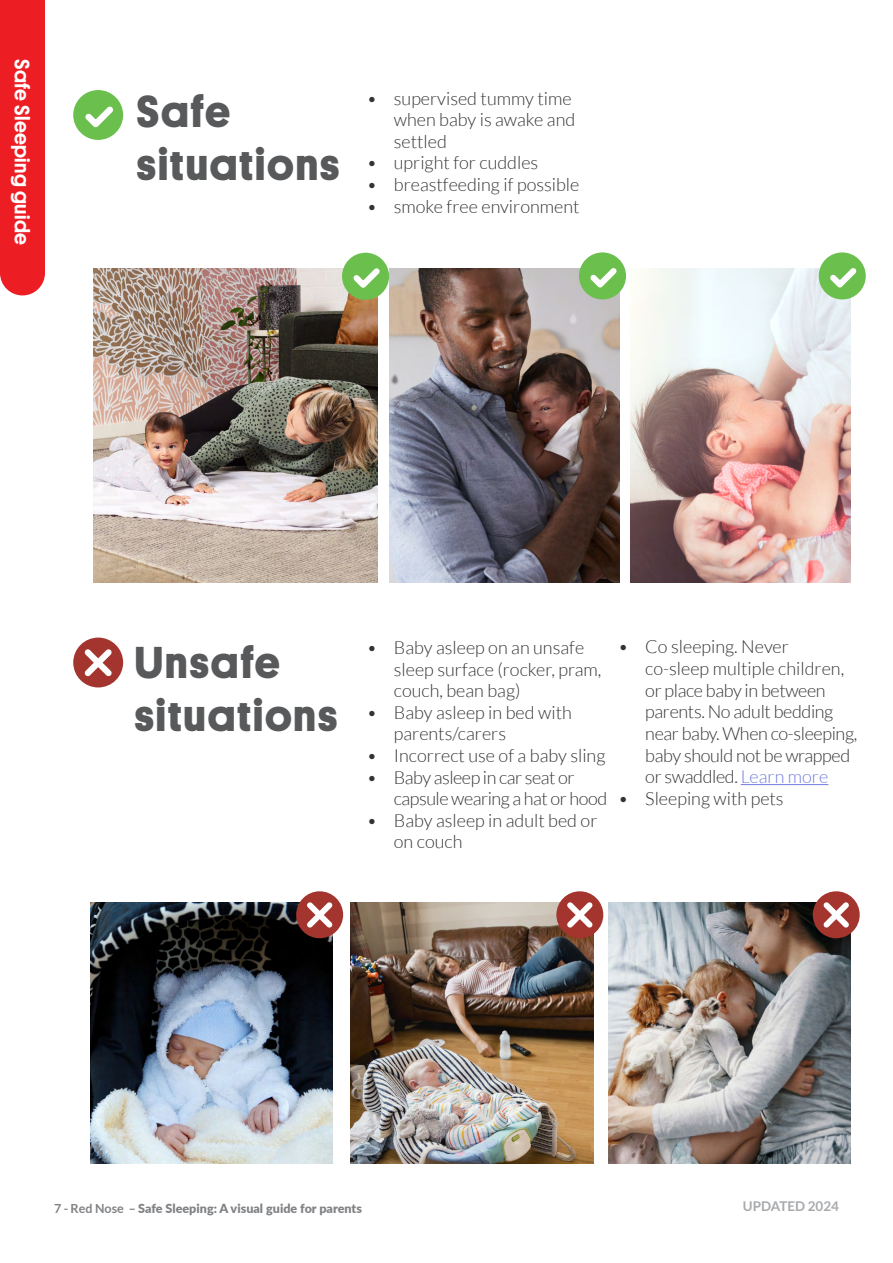
<style>
.page{position:relative;width:893px;height:1263px;background:#fff}
.page>*{position:absolute;margin:0;border:0;box-sizing:border-box;transform-origin:0 0}
.t1{font:700 45px/52.5px "Platform";letter-spacing:.04em;color:#58595b}
.t2{font:500 21px "Platform";letter-spacing:.02em;color:#fff}
.t3{font:300 18px/21.6px "Lato";color:#333}
.t4{font:300 18px/21.6px "Lato";letter-spacing:-.02em;color:#333}
.t5{font:300 18px/21.6px "Lato";letter-spacing:-.025em;color:#333}
.t6{font:700 13.5px "Lato";color:#a7a9ac}
.t7{font:900 12.6px "Lato";color:#808285}
.s1{color:#727dde}
.s2{font-weight:700}
</style>
<div class="page">
<div style="left:0;top:0;width:45px;height:295px;background:#ed1d24"></div>
<img style="left:94px;top:268px;width:283px;height:314px">
<img style="left:91px;top:902px;width:242px;height:261px">
<img style="left:351px;top:902px;width:242px;height:261px">
<img style="left:389px;top:268px;width:231px;height:314px">
<img style="left:608px;top:902px;width:242px;height:261px">
<hr style="left:741px;top:784px;width:87px;height:1px;background:#727dde">
<img style="left:631px;top:268px;width:219px;height:314px">
<div style="left:556px;top:891px;width:47px;height:47px;background:#a4352e;border-radius:50%"></div>
<svg style="left:567px;top:902px;width:26px;height:25px"></svg>
<div style="left:296px;top:891px;width:47px;height:47px;background:#a4352e;border-radius:50%"></div>
<svg style="left:307px;top:902px;width:26px;height:25px"></svg>
<div style="left:813px;top:891px;width:47px;height:47px;background:#a4352e;border-radius:50%"></div>
<svg style="left:823px;top:902px;width:26px;height:25px"></svg>
<div style="left:342px;top:253px;width:47px;height:47px;background:#6bbf4d;border-radius:50%"></div>
<svg style="left:353px;top:268px;width:27px;height:20px"></svg>
<div style="left:579px;top:252px;width:47px;height:47px;background:#6bbf4d;border-radius:50%"></div>
<svg style="left:590px;top:268px;width:26px;height:20px"></svg>
<div style="left:819px;top:252px;width:47px;height:47px;background:#6bbf4d;border-radius:50%"></div>
<svg style="left:830px;top:268px;width:26px;height:20px"></svg>
<div style="left:73px;top:90px;width:50px;height:50px;background:#6bbf4d;border-radius:50%"></div>
<svg style="left:85px;top:106px;width:28px;height:22px"></svg>
<div style="left:73px;top:638px;width:50px;height:49px;background:#a4352e;border-radius:50%"></div>
<svg style="left:84px;top:649px;width:28px;height:27px"></svg>
<p class="t2" style="left:37px;top:59px;width:187px;rotate:90deg">Safe Sleeping guide</p>
<h1 class="t1" style="left:137px;top:83px;width:204px">Safe situations</h1>
<p class="t3" style="left:394px;top:87px;width:183px;text-indent:-27px">• supervised tummy time when baby is awake and settled</p>
<p class="t3" style="left:367px;top:152px;width:173px">• upright for cuddles</p>
<p class="t3" style="left:367px;top:174px;width:214px">• breastfeeding if possible</p>
<p class="t3" style="left:367px;top:195px;width:214px">• smoke free environment</p>
<h1 class="t1" style="left:134px;top:633px;width:204px">Unsafe situations</h1>
<p class="t3" style="left:394px;top:637px;width:209px;text-indent:-27px">• Baby asleep on an unsafe sleep surface (rocker, pram, couch, bean bag)</p>
<p class="t3" style="left:394px;top:701px;width:179px;text-indent:-27px">• Baby asleep in bed with parents/carers</p>
<p class="t3" style="left:367px;top:745px;width:240px">• Incorrect use of a baby sling</p>
<p class="t5" style="left:394px;top:766px;width:215px;text-indent:-27px">• Baby asleep in car seat or capsule wearing a hat or hood</p>
<p class="t3" style="left:394px;top:809px;width:205px;text-indent:-27px">• Baby asleep in adult bed or on couch</p>
<p class="t4" style="left:645px;top:636px;width:213px;text-indent:-27px">• Co sleeping. Never co-sleep multiple children, or place baby in between parents. No adult bedding near baby. When co-sleeping, baby should not be wrapped or swaddled. <span class="s1">Learn more</span></p>
<p class="t3" style="left:618px;top:787px;width:167px">• Sleeping with pets</p>
<p class="t7" style="left:54px;top:1199px;width:309px"><span class="s2">7 - Red Nose –</span> Safe Sleeping: A visual guide for parents</p>
<p class="t6" style="left:743px;top:1198px;width:98px">UPDATED 2024</p>
</div>
